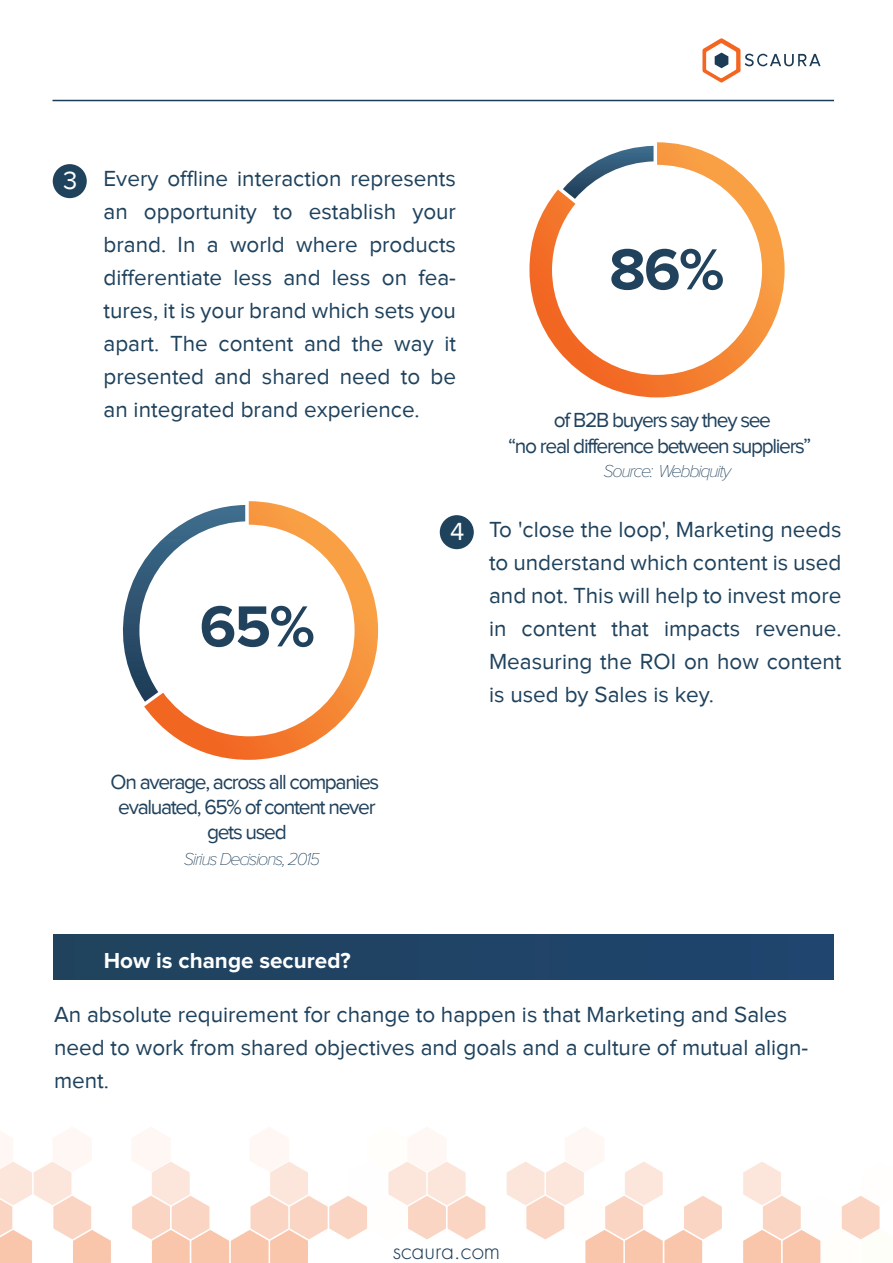
<style>
.page{position:relative;width:893px;height:1263px;background:#fff}
.page>*{position:absolute;margin:0;border:0;box-sizing:border-box;transform-origin:0 0}
.t1{font:700 60px "Proxima Nova";color:#21425d}
.t2{font:25.5px "Proxima Nova";color:#fff}
.t3{font:22.5px/33px "Proxima Nova";color:#1f425d;text-align:justify}
.t4{font:700 22.5px "Proxima Nova";color:#fff}
.t5{font:300 22.5px "Futura Std";color:#1c3b55}
.t6{font:21px/25.2px "Proxima Nova";letter-spacing:-.065em;color:#21425d;text-align:center}
.t7{font:italic 100 18px "Proxima Nova";letter-spacing:-.075em;color:#21425d}
</style>
<div class="page">
<svg style="left:0;top:1127px;width:880px;height:136px"></svg>
<div style="left:53px;top:935px;width:780px;height:45px;background:#204466"></div>
<svg style="left:529px;top:142px;width:256px;height:255px"></svg>
<svg style="left:563px;top:146px;width:90px;height:53px"></svg>
<svg style="left:144px;top:501px;width:234px;height:259px"></svg>
<svg style="left:122px;top:505px;width:123px;height:197px"></svg>
<div style="left:53px;top:164px;width:34px;height:34px;background:#1f425d;border-radius:50%"></div>
<div style="left:440px;top:515px;width:34px;height:34px;background:#1f425d;border-radius:50%"></div>
<svg style="left:702px;top:38px;width:118px;height:45px"></svg>
<hr style="left:53px;top:100px;width:781px;height:1px;background:#1c3b55">
<p class="t2" style="left:63px;top:166px;width:16px">3</p>
<p class="t3" style="left:104px;top:162px;width:354px">Every offline interaction represents an opportunity to establish your brand. In a world where products differentiate less and less on fea&shy;tures, it is your brand which sets you apart. The content and the way it presented and shared need to be an integrated brand experience.</p>
<h1 class="t1" style="left:200px;top:592px;width:117px">65%</h1>
<p class="t2" style="left:450px;top:517px;width:16px">4</p>
<h1 class="t1" style="left:609px;top:235px;width:117px">86%</h1>
<p class="t6" style="left:508px;top:407px;width:305px">of B2B buyers say they see<br>“no real difference between suppliers”</p>
<p class="t7" style="left:604px;top:463px;width:129px">Source: Webbiquity</p>
<p class="t3" style="left:489px;top:513px;width:354px">To 'close the loop', Marketing needs to understand which content is used and not. This will help to invest more in content that impacts revenue.<br>Measuring the ROI on how content is used by Sales is key.</p>
<p class="t6" style="left:111px;top:769px;width:270px">On average, across all companies evaluated, 65% of content never gets used</p>
<p class="t7" style="left:184px;top:851px;width:138px">Sirius Decisions, 2015</p>
<p class="t4" style="left:104px;top:947px;width:249px">How is change secured?</p>
<p class="t3" style="left:54px;top:997px;width:756px;text-align:left">An absolute requirement for change to happen is that Marketing and Sales need to work from shared objectives and goals and a culture of mutual align&shy;ment.</p>
<p class="t5" style="left:393px;top:1237px;width:109px">scaura.com</p>
</div>
